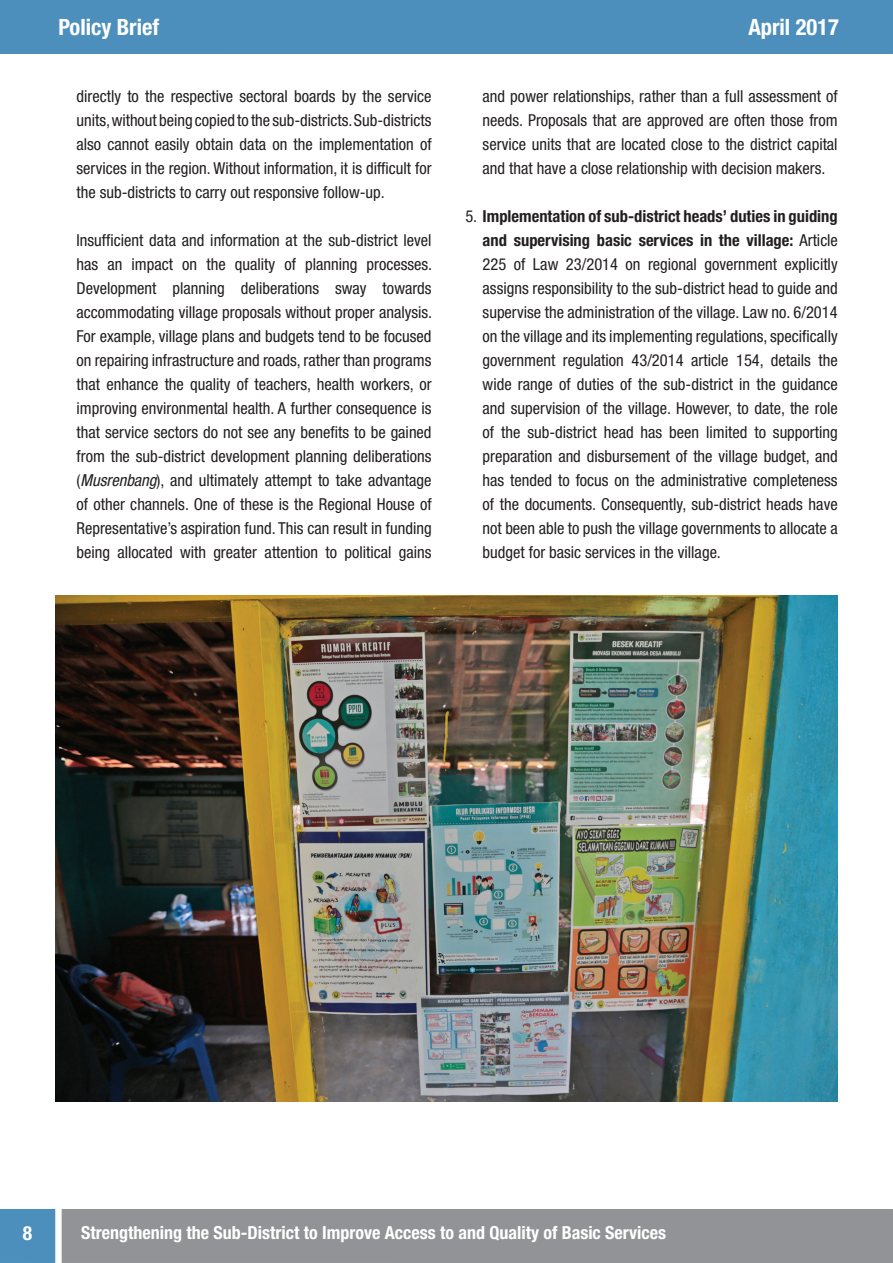
<style>
.page{position:relative;width:893px;height:1263px;background:#fff}
.page>*{position:absolute;margin:0;border:0;box-sizing:border-box;transform-origin:0 0}
.t1{font:700 condensed 22.5px "Helvetica Neue LT Std";color:#fff}
.t2{font:700 condensed 19.5px "Helvetica Neue LT Std";color:#fff}
.t3{font:700 condensed 18px "Helvetica Neue LT Std";color:#fff}
.t4{font:condensed 16.5px/24px "Helvetica Neue LT Std";color:#231f20;text-align:justify}
.s1{font-style:italic}
.s2{font-weight:700}
</style>
<div class="page">
<div style="left:0;top:1209px;width:55px;height:54px;background:#4d8fbc"></div>
<div style="left:0;top:0;width:893px;height:54px;background:#4d8fbc"></div>
<div style="left:62px;top:1209px;width:831px;height:54px;background:#919396"></div>
<img style="left:55px;top:595px;width:783px;height:506px">
<h1 class="t1" style="left:58px;top:13px;width:102px">Policy Brief</h1>
<h1 class="t1" style="left:748px;top:13px;width:92px">April 2017</h1>
<p class="t4" style="left:77px;top:84px;width:357px">directly to the respective sectoral boards by the service units, without being copied to the sub-districts. Sub-districts also cannot easily obtain data on the implementation of services in the region. Without information, it is difficult for the sub-districts to carry out responsive follow-up.</p>
<p class="t4" style="left:77px;top:228px;width:357px">Insufficient data and information at the sub-district level has an impact on the quality of planning processes.<br>Development planning deliberations sway towards accommodating village proposals without proper analysis.<br>For example, village plans and budgets tend to be focused on repairing infrastructure and roads, rather than programs that enhance the quality of teachers, health workers, or improving environmental health. A further consequence is that service sectors do not see any benefits to be gained from the sub-district development planning deliberations (<span class="s1">Musrenbang</span>), and ultimately attempt to take advantage of other channels. One of these is the Regional House of Representative’s aspiration fund. This can result in funding being allocated with greater attention to political gains</p>
<p class="t4" style="left:483px;top:84px;width:357px">and power relationships, rather than a full assessment of needs. Proposals that are approved are often those from service units that are located close to the district capital and that have a close relationship with decision makers.</p>
<p class="t4" style="left:483px;top:204px;width:357px;text-indent:-17px">5. <span class="s2">Implementation of sub-district heads’ duties in guiding and supervising basic services in the village:</span> Article 225 of Law 23/2014 on regional government explicitly assigns responsibility to the sub-district head to guide and supervise the administration of the village. Law no. 6/2014 on the village and its implementing regulations, specifically government regulation 43/2014 article 154, details the wide range of duties of the sub-district in the guidance and supervision of the village. However, to date, the role of the sub-district head has been limited to supporting preparation and disbursement of the village budget, and has tended to focus on the administrative completeness of the documents. Consequently, sub-district heads have not been able to push the village governments to allocate a budget for basic services in the village.</p>
<p class="t2" style="left:23px;top:1221px;width:11px">8</p>
<p class="t3" style="left:81px;top:1221px;width:586px">Strengthening the Sub-District to Improve Access to and Quality of Basic Services</p>
</div>
